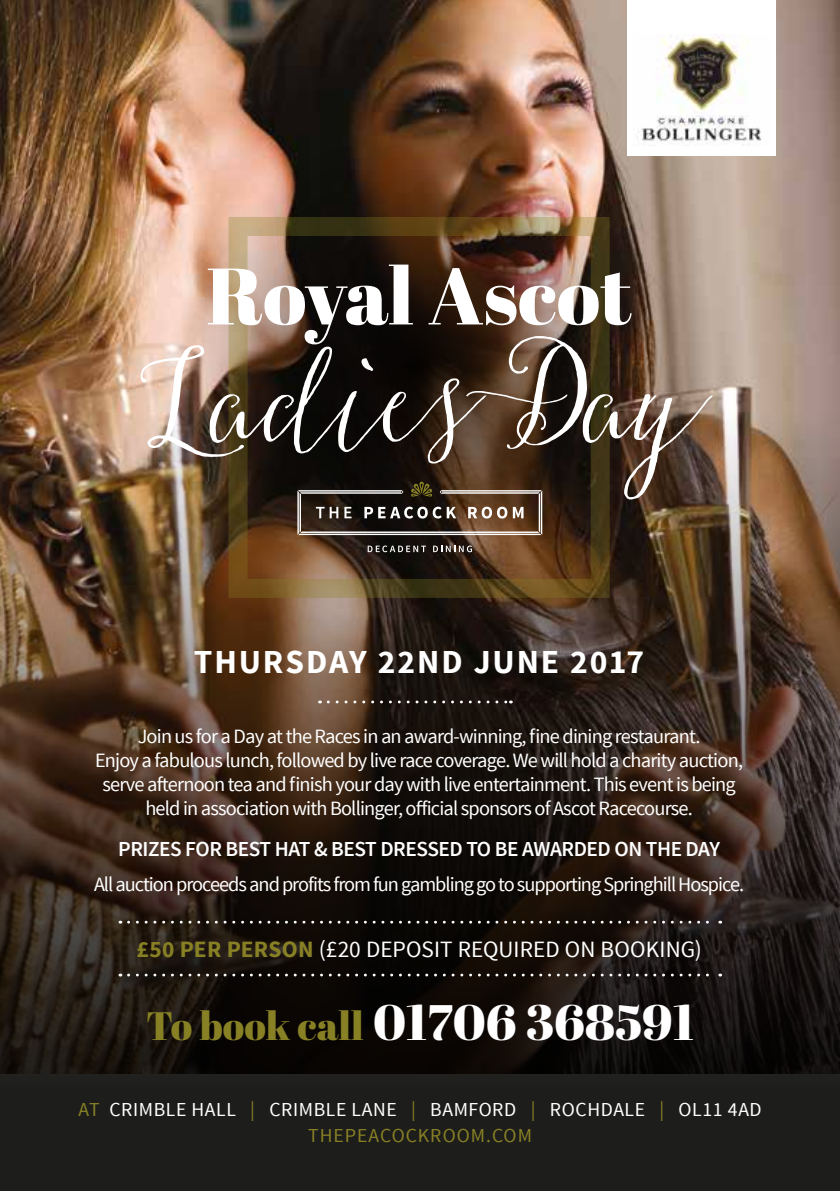
<style>
.page{position:relative;width:840px;height:1191px;background:#fff}
.page>*{position:absolute;margin:0;border:0;box-sizing:border-box;transform-origin:0 0}
.t1{font:136.2px "Salt and Spices Pro Regular";letter-spacing:-.035em;color:#fff}
.t2{font:79.8px "Abril Fatface";color:#fff}
.t3{font:49.8px "Abril Fatface";color:#fff}
.t4{font:700 33.6px "Source Sans Pro";letter-spacing:.055em;color:#fff}
.t5{font:23.4px "Source Sans Pro";letter-spacing:.005em;color:#fff}
.t6{font:600 21.4px "Source Sans Pro";letter-spacing:-.02em;color:#fff}
.t7{font:20.4px/23.8px "Source Sans Pro";letter-spacing:-.04em;color:#fff;text-align:center}
.t8{font:19.8px/25.8px "Source Sans Pro";letter-spacing:.03em;color:#fff;text-align:center}
.s1{font-weight:700;color:#878025}
.s2{font-size:39.6px;color:#878025}
.s3{color:#878025}
</style>
<div class="page">
<img style="left:0;top:0;width:839px;height:273px">
<img style="left:135px;top:89px;width:559px;height:559px;border-radius:50%">
<img style="left:0;top:273px;width:839px;height:814px">
<svg style="left:328px;top:700px;width:183px;height:3px"></svg>
<svg style="left:128px;top:920px;width:592px;height:3px;background:#443f3b"></svg>
<svg style="left:128px;top:973px;width:592px;height:3px;background:#45413e"></svg>
<img style="left:228px;top:217px;width:381px;height:381px">
<div style="left:627px;top:0;width:148px;height:156px;background:#fff"></div>
<img style="left:636px;top:35px;width:125px;height:111px">
<div style="left:0;top:1087px;width:839px;height:104px;background:#1d1d1b"></div>
<svg style="left:367px;top:545px;width:59px;height:7px"></svg>
<svg style="left:433px;top:545px;width:38px;height:7px"></svg>
<svg style="left:297px;top:481px;width:245px;height:54px;background:#55473c"></svg>
<h2 class="t2" style="left:206px;top:240px;width:426px">Royal Ascot</h2>
<h1 class="t1" style="left:139px;top:318px;width:559px">Ladies Day</h1>
<h3 class="t4" style="left:194px;top:640px;width:451px">THURSDAY 22ND JUNE 2017</h3>
<p class="t7" style="left:95px;top:725px;width:649px">Join us for a Day at the Races in an award-winning, fine dining restaurant.<br>Enjoy a fabulous lunch, followed by live race coverage. We will hold a charity auction, serve afternoon tea and finish your day with live entertainment. This event is being held in association with Bollinger, official sponsors of Ascot Racecourse.</p>
<p class="t6" style="left:118px;top:835px;width:603px">PRIZES FOR BEST HAT &amp; BEST DRESSED TO BE AWARDED ON THE DAY</p>
<p class="t7" style="left:94px;top:872px;width:651px">All auction proceeds and profits from fun gambling go to supporting Springhill Hospice.</p>
<p class="t5" style="left:136px;top:934px;width:566px"><span class="s1">£50 PER PERSON</span> (£20 DEPOSIT REQUIRED ON BOOKING)</p>
<h3 class="t3" style="left:146px;top:987px;width:549px"><span class="s2">To book call</span> 01706 368591</h3>
<p class="t8" style="left:78px;top:1097px;width:684px"><span class="s3">AT</span> CRIMBLE HALL <span class="s3">|</span> CRIMBLE LANE <span class="s3">|</span> BAMFORD <span class="s3">|</span> ROCHDALE <span class="s3">|</span> OL11 4AD<br><span class="s3">THEPEACOCKROOM.COM</span></p>
</div>
